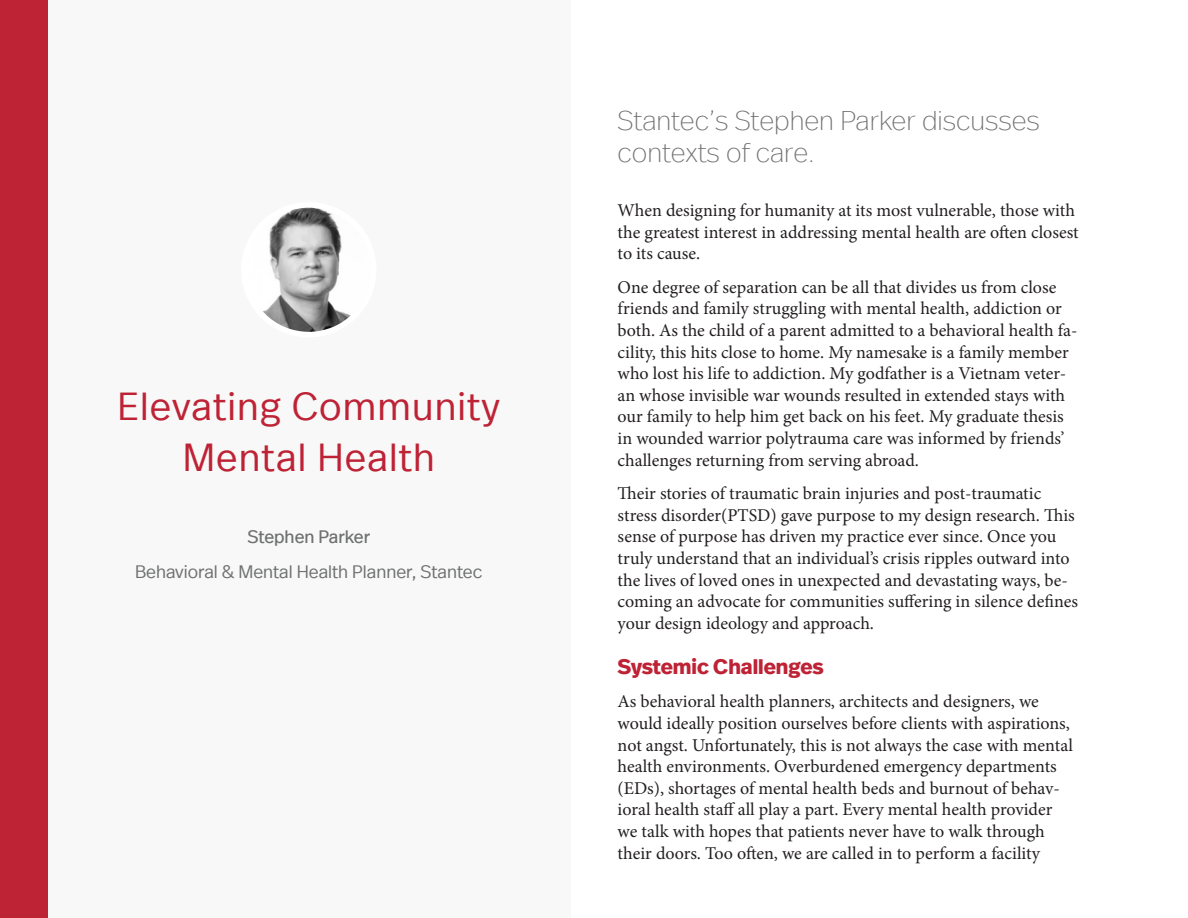
<style>
.page{position:relative;width:1188px;height:918px;background:#fff}
.page>*{position:absolute;margin:0;border:0;box-sizing:border-box;transform-origin:0 0}
.t1{font:300 39px/50.4px "Real Head Offc";letter-spacing:.03em;color:#be2235;text-align:center}
.Intro_Copy{font:300 expanded 27px/32.4px "Real Head Offc";color:#707070}
.t2{font:700 21px "Real Head Offc";color:#be2235}
.t3{font:18px/21.6px "Minion Pro";color:#231f20}
.t4{font:300 18px "Real Head Offc";color:#6f7070}
.t5{font:18px "Real Head Offc";color:#6f7070}
</style>
<div class="page">
<div style="left:47px;top:0;width:523px;height:918px;background:#f8f8f8"></div>
<div style="left:0;top:0;width:47px;height:918px;background:#be2235"></div>
<div style="left:0;top:0;width:48px;height:918px;border:2px solid #be2235"></div>
<img style="left:263px;top:209px;width:88px;height:121px">
<div style="left:241px;top:202px;width:135px;height:135px;border:6px solid #fff;border-radius:50%"></div>
<p class="t1" style="left:118px;top:382px;width:384px">Elevating Community<br>Mental Health</p>
<p class="t5" style="left:247px;top:525px;width:124px">Stephen Parker</p>
<p class="t4" style="left:135px;top:560px;width:349px">Behavioral &amp; Mental Health Planner, Stantec</p>
<p class="Intro_Copy" style="left:618px;top:104px;width:424px">Stantec’s Stephen Parker discusses contexts of care.</p>
<p class="t3" style="left:618px;top:200px;width:463px">When designing for humanity at its most vulnerable, those with the greatest interest in addressing mental health are often closest to its cause.</p>
<p class="t3" style="left:618px;top:276px;width:461px">One degree of separation can be all that divides us from close friends and family struggling with mental health, addiction or both. As the child of a parent admitted to a behavioral health fa&shy;cility, this hits close to home. My namesake is a family member who lost his life to addiction. My godfather is a Vietnam veter&shy;an whose invisible war wounds resulted in extended stays with our family to help him get back on his feet. My graduate thesis in wounded warrior polytrauma care was informed by friends’ challenges returning from serving abroad.</p>
<p class="t3" style="left:618px;top:483px;width:462px">Their stories of traumatic brain injuries and post-traumatic stress disorder(PTSD) gave purpose to my design research. This sense of purpose has driven my practice ever since. Once you truly understand that an individual’s crisis ripples outward into the lives of loved ones in unexpected and devastating ways, be&shy;coming an advocate for communities suffering in silence defines your design ideology and approach.</p>
<p class="t2" style="left:618px;top:653px;width:208px">Systemic Challenges</p>
<p class="t3" style="left:618px;top:691px;width:457px">As behavioral health planners, architects and designers, we would ideally position ourselves before clients with aspirations, not angst. Unfortunately, this is not always the case with mental health environments. Overburdened emergency departments (EDs), shortages of mental health beds and burnout of behav&shy;ioral health staff all play a part. Every mental health provider we talk with hopes that patients never have to walk through their doors. Too often, we are called in to perform a facility</p>
</div>
